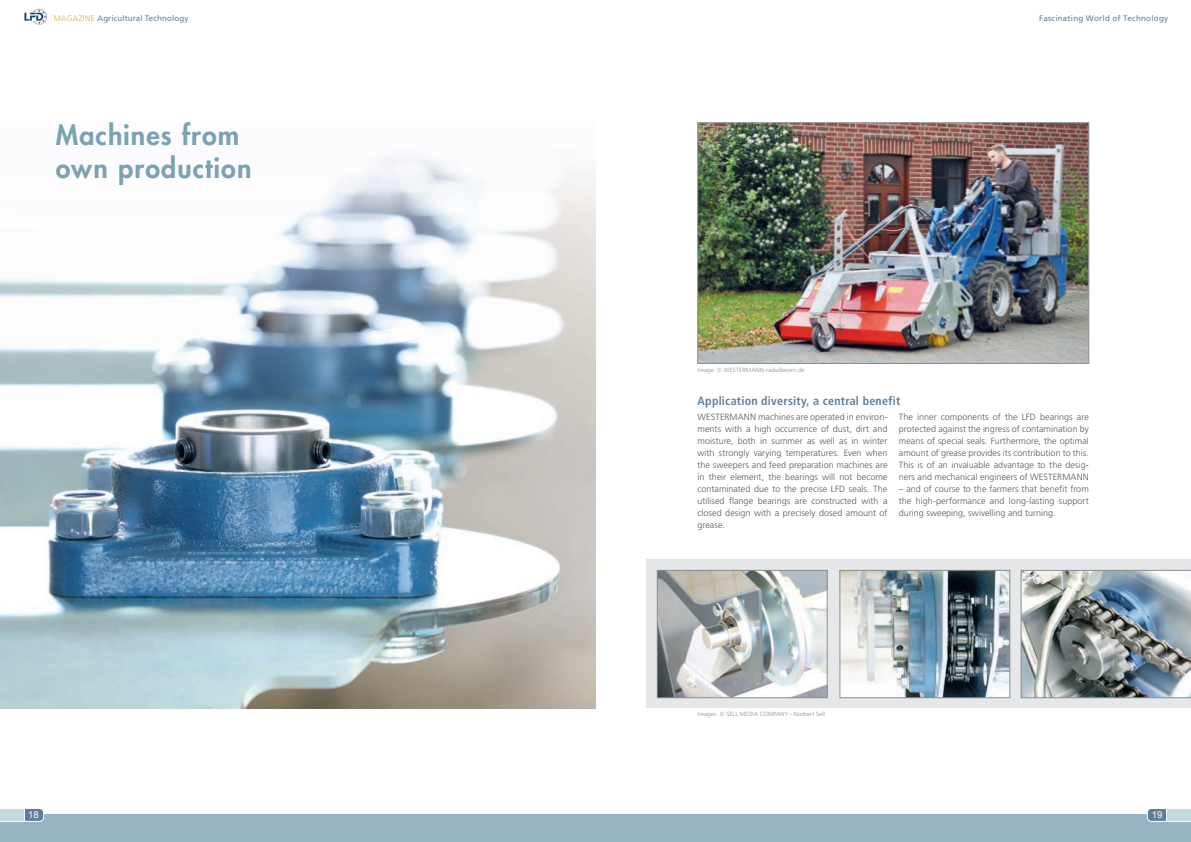
<style>
.page{position:relative;width:1191px;height:842px;background:#fff}
.page>*{position:absolute;margin:0;border:0;box-sizing:border-box;transform-origin:0 0}
.t1{font:800 26.8px/32.1px "Futura Std";letter-spacing:.04em;color:#7aa2b1}
.t2{font:700 condensed 12px "Frutiger";letter-spacing:.02em;color:#5f7e9b}
.t3{font:9.4px "Arial";color:#fff}
.t4{font:300 9px/12px "Frutiger";letter-spacing:.005em;color:#57585a;text-align:justify}
.t5{font:8px "Frutiger";letter-spacing:.02em;color:#5f7e9b}
.t6{font:300 6px "Frutiger";letter-spacing:.025em;color:#8a8c8f}
.s1{font-weight:300;color:#c9b440}
.s2{font-family:"Kabel IT Cby BT";font-weight:400}
</style>
<div class="page">
<div style="left:0;top:814px;width:595px;height:28px;background:#98b3c2"></div>
<div style="left:595px;top:814px;width:596px;height:28px;background:#98b3c2"></div>
<svg style="left:0;top:809px;width:45px;height:13px"></svg>
<svg style="left:1146px;top:809px;width:45px;height:13px"></svg>
<svg style="left:24px;top:9px;width:23px;height:16px"></svg>
<div style="left:646px;top:559px;width:545px;height:149px;background:#e6e7e9"></div>
<img style="left:0;top:156px;width:595px;height:552px">
<img style="left:1021px;top:570px;width:170px;height:128px">
<img style="left:841px;top:572px;width:167px;height:124px">
<div style="left:839px;top:570px;width:171px;height:128px;border:1px solid #8a8c8f"></div>
<img style="left:699px;top:125px;width:388px;height:237px">
<div style="left:697px;top:123px;width:392px;height:241px;border:1px solid #8a8c8f"></div>
<img style="left:659px;top:572px;width:166px;height:124px">
<div style="left:657px;top:570px;width:170px;height:128px;border:1px solid #8a8c8f"></div>
<p class="t5" style="left:54px;top:13px;width:136px"><span class="s1">MAGAZINE</span> Agricultural Technology</p>
<p class="t5" style="left:1039px;top:13px;width:130px">Fascinating World of Technology</p>
<h1 class="t1" style="left:56px;top:119px;width:197px">Machines from own production</h1>
<p class="t6" style="left:697px;top:367px;width:108px">Image: <span class="s2">©</span> WESTERMANN-radialbesen.de</p>
<h2 class="t2" style="left:697px;top:394px;width:204px">Application diversity, a central benefit</h2>
<p class="t4" style="left:697px;top:411px;width:191px">WESTERMANN machines are operated in environ&shy;ments with a high occurrence of dust, dirt and moisture, both in summer as well as in winter with strongly varying temperatures. Even when the sweepers and feed preparation machines are in their element, the bearings will not become contaminated due to the precise LFD seals. The utilised flange bearings are constructed with a closed design with a precisely dosed amount of grease.</p>
<p class="t4" style="left:899px;top:411px;width:192px">The inner components of the LFD bearings are protected against the ingress of contamination by means of special seals. Furthermore, the optimal amount of grease provides its contribution to this.<br>This is of an invaluable advantage to the desig&shy;ners and mechanical engineers of WESTERMANN</p>
<p class="t4" style="left:899px;top:483px;width:191px">– and of course to the farmers that benefit from the high-performance and long-lasting support during sweeping, swivelling and turning.</p>
<p class="t6" style="left:697px;top:710px;width:129px">Images: <span class="s2">©</span> SELL MEDIA COMPANY - Norbert Sell</p>
<p class="t3" style="left:28px;top:809px;width:12px">18</p>
<p class="t3" style="left:1151px;top:809px;width:12px">19</p>
</div>
